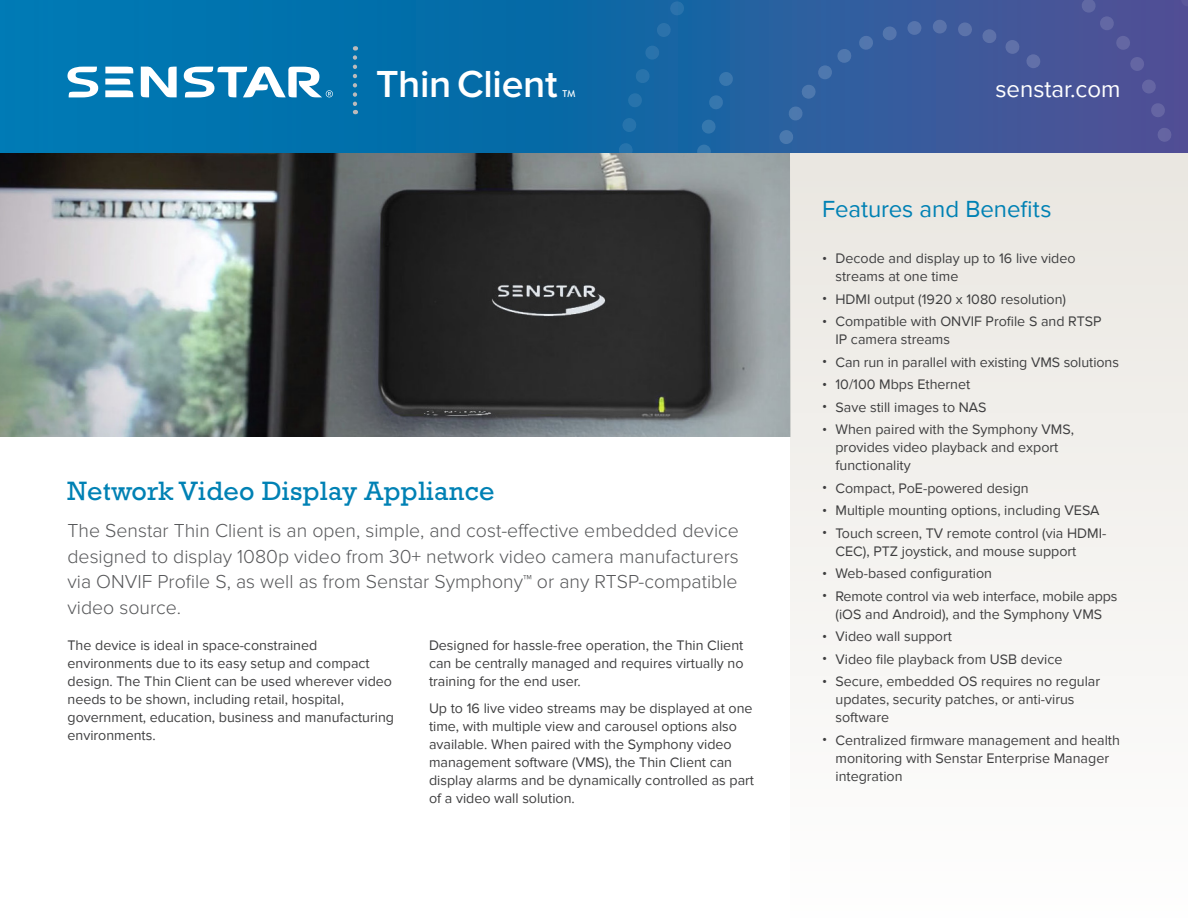
<style>
.page{position:relative;width:1188px;height:918px;background:#fff}
.page>*{position:absolute;margin:0;border:0;box-sizing:border-box;transform-origin:0 0}
.t1{font:600 39px "Proxima Nova";letter-spacing:-.01em;color:#fff}
._1__Main_Title{font:27px "Rockwell Std";letter-spacing:.01em;color:#0081b4}
._3__Blue_Sub_Heading{font:24px "Proxima Nova";letter-spacing:-.005em;color:#0081b4}
.t2{font:24px "Proxima Nova";color:#fff}
._2__Introductory_Cop{font:300 19.5px/25.5px "Proxima Nova";color:#57585a;text-align:justify}
._5__Body_Copy{font:14.25px/18px "Proxima Nova";color:#3e3e3f}
.t3{font:500 9.75px "Brandon Grotesque";color:#fff}
</style>
<div class="page">
<div style="left:0;top:0;width:1188px;height:153px;background:#0070ab"></div>
<div style="left:943px;top:0;width:165px;height:153px;background:#445699"></div>
<svg style="left:1108px;top:0;width:80px;height:153px;background:#4f5096"></svg>
<svg style="left:617px;top:0;width:326px;height:153px;background:#2761a1"></svg>
<svg style="left:105px;top:67px;width:29px;height:6px"></svg>
<svg style="left:141px;top:66px;width:36px;height:31px"></svg>
<svg style="left:105px;top:79px;width:29px;height:18px"></svg>
<svg style="left:67px;top:67px;width:31px;height:30px"></svg>
<svg style="left:184px;top:67px;width:149px;height:31px"></svg>
<svg style="left:353px;top:57px;width:4px;height:57px"></svg>
<img style="left:0;top:153px;width:790px;height:284px">
<div style="left:790px;top:153px;width:398px;height:765px;background:linear-gradient(to bottom,#e9e7e1,#fefefe)"></div>
<h1 class="t1" style="left:376px;top:62px;width:183px">Thin Client</h1>
<p class="t3" style="left:562px;top:87px;width:15px">TM</p>
<h3 class="t2" style="left:995px;top:76px;width:127px">senstar.com</h3>
<p class="_1__Main_Title" style="left:68px;top:475px;width:428px">Network Video Display Appliance</p>
<p class="_2__Introductory_Cop" style="left:68px;top:518px;width:673px">The Senstar Thin Client is an open, simple, and cost-effective embedded device designed to display 1080p video from 30+ network video camera manufacturers via ONVIF Profile S, as well as from Senstar Symphony™ or any RTSP-compatible video source.</p>
<p class="_5__Body_Copy" style="left:68px;top:636px;width:328px">The device is ideal in space-constrained environments due to its easy setup and compact design. The Thin Client can be used wherever video needs to be shown, including retail, hospital, government, education, business and manufacturing environments.</p>
<p class="_5__Body_Copy" style="left:429px;top:636px;width:316px;text-align:justify">Designed for hassle-free operation, the Thin Client can be centrally managed and requires virtually no training for the end user.</p>
<p class="_5__Body_Copy" style="left:429px;top:699px;width:327px">Up to 16 live video streams may be displayed at one time, with multiple view and carousel options also available. When paired with the Symphony video management software (VMS), the Thin Client can display alarms and be dynamically controlled as part of a video wall solution.</p>
<p class="_3__Blue_Sub_Heading" style="left:822px;top:195px;width:231px">Features and Benefits</p>
<p class="_5__Body_Copy" style="left:836px;top:250px;width:242px;text-indent:-14px">• Decode and display up to 16 live video streams at one time</p>
<p class="_5__Body_Copy" style="left:822px;top:290px;width:246px">• HDMI output (1920 x 1080 resolution)</p>
<p class="_5__Body_Copy" style="left:836px;top:313px;width:268px;text-indent:-14px">• Compatible with ONVIF Profile S and RTSP<br>IP camera streams</p>
<p class="_5__Body_Copy" style="left:822px;top:353px;width:298px">• Can run in parallel with existing VMS solutions</p>
<p class="_5__Body_Copy" style="left:822px;top:376px;width:150px">• 10/100 Mbps Ethernet</p>
<p class="_5__Body_Copy" style="left:822px;top:398px;width:166px">• Save still images to NAS</p>
<p class="_5__Body_Copy" style="left:836px;top:421px;width:240px;text-indent:-14px">• When paired with the Symphony VMS, provides video playback and export functionality</p>
<p class="_5__Body_Copy" style="left:822px;top:479px;width:208px">• Compact, PoE-powered design</p>
<p class="_5__Body_Copy" style="left:822px;top:502px;width:279px">• Multiple mounting options, including VESA</p>
<p class="_5__Body_Copy" style="left:836px;top:524px;width:272px;text-indent:-14px">• Touch screen, TV remote control (via HDMI-<br>CEC), PTZ joystick, and mouse support</p>
<p class="_5__Body_Copy" style="left:822px;top:565px;width:172px">• Web-based configuration</p>
<p class="_5__Body_Copy" style="left:822px;top:587px;width:297px;text-align:center">• Remote control via web interface, mobile apps (iOS and Android), and the Symphony VMS</p>
<p class="_5__Body_Copy" style="left:822px;top:628px;width:132px">• Video wall support</p>
<p class="_5__Body_Copy" style="left:822px;top:650px;width:242px">• Video file playback from USB device</p>
<p class="_5__Body_Copy" style="left:836px;top:673px;width:266px;text-indent:-14px">• Secure, embedded OS requires no regular updates, security patches, or anti-virus software</p>
<p class="_5__Body_Copy" style="left:836px;top:731px;width:286px;text-indent:-14px">• Centralized firmware management and health monitoring with Senstar Enterprise Manager integration</p>
</div>
